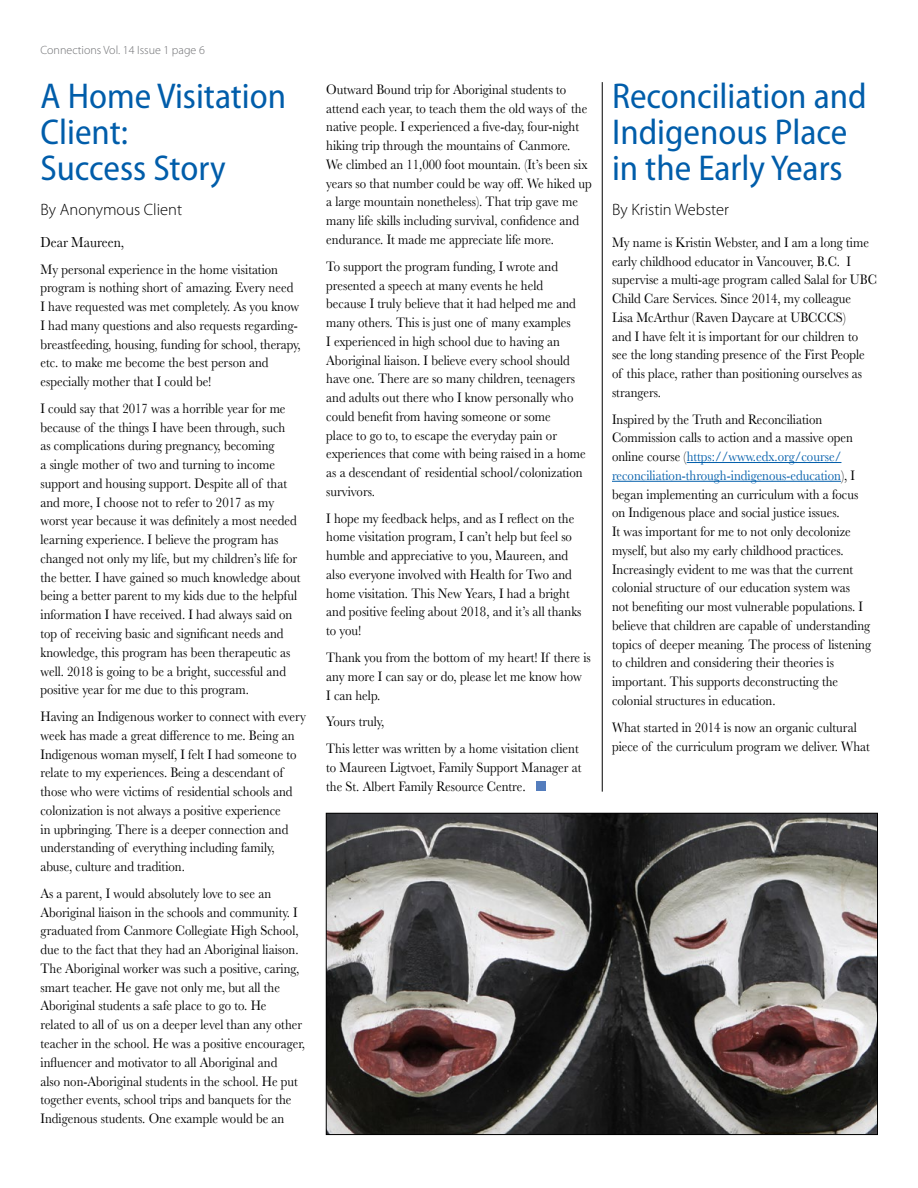
<style>
.page{position:relative;width:918px;height:1188px;background:#fff}
.page>*{position:absolute;margin:0;border:0;box-sizing:border-box;transform-origin:0 0}
.t1{font:semi-condensed 36px/36px "Myriad Pro";color:#005daa}
.t2{font:300 16.5px "Myriad Pro";color:#000}
.t3{font:15px "Baskerville";color:#000;scale:.9 1}
.t4{font:14.25px/18.8px "Baskerville";color:#000;scale:.9 1}
.t5{font:300 12px "Myriad Pro";color:#6d6e71}
.s1{font-size:15px}
.s2{color:#005daa}
</style>
<div class="page">
<div style="left:536px;top:781px;width:10px;height:10px;background:#547dbd"></div>
<hr style="left:687px;top:462px;width:154px;height:1px;background:#005daa">
<hr style="left:612px;top:481px;width:229px;height:1px;background:#005daa">
<img style="left:328px;top:815px;width:548px;height:318px">
<hr style="left:602px;top:82px;width:1px;height:710px;background:#000">
<p class="t5" style="left:40px;top:44px;width:166px">Connections Vol. 14 Issue 1 page 6</p>
<h1 class="t1" style="left:40px;top:79px;width:247px">A Home Visitation<br>Client:<br>Success Story</h1>
<p class="t2" style="left:40px;top:200px;width:143px">By Anonymous Client</p>
<p class="t3" style="left:40px;top:232px;width:95px">Dear Maureen,</p>
<p class="t4" style="left:40px;top:260px;width:291px">My personal experience in the home visitation program is nothing short of amazing. Every need I have requested was met completely. As you know I had many questions and also requests regarding&shy;breastfeeding, housing, funding for school, therapy, etc. to make me become the best person and especially mother that I could be!</p>
<p class="t4" style="left:40px;top:399px;width:291px">I could say that 2017 was a horrible year for me because of the things I have been through, such<br>as complications during pregnancy, becoming<br>a single mother of two and turning to income support and housing support. Despite all of that and more, I choose not to refer to 2017 as my worst year because it was definitely a most needed learning experience. I believe the program has changed not only my life, but my children’s life for the better. I have gained so much knowledge about being a better parent to my kids due to the helpful information I have received. I had always said on top of receiving basic and significant needs and knowledge, this program has been therapeutic as well. 2018 is going to be a bright, successful and positive year for me due to this program.</p>
<p class="t4" style="left:40px;top:707px;width:296px">Having an Indigenous worker to connect with every week has made a great difference to me. Being an Indigenous woman myself, I felt I had someone to relate to my experiences. Being a descendant of those who were victims of residential schools and colonization is not always a positive experience<br>in upbringing. There is a deeper connection and understanding of everything including family, abuse, culture and tradition.</p>
<p class="t4" style="left:40px;top:884px;width:296px">As a parent, I would absolutely love to see an Aboriginal liaison in the schools and community. I graduated from Canmore Collegiate High School, due to the fact that they had an Aboriginal liaison.<br>The Aboriginal worker was such a positive, caring, smart teacher. He gave not only me, but all the Aboriginal students a safe place to go to. He related to all of us on a deeper level than any other teacher in the school. He was a positive encourager, influencer and motivator to all Aboriginal and<br>also non-Aboriginal students in the school. He put together events, school trips and banquets for the Indigenous students. One example would be an</p>
<p class="t4" style="left:326px;top:80px;width:296px">Outward Bound trip for Aboriginal students to attend each year, to teach them the old ways of the native people. I experienced a five-day, four-night hiking trip through the mountains of Canmore.<br>We climbed an 11,000 foot mountain. (It’s been six years so that number could be way off. We hiked up a large mountain nonetheless). That trip gave me many life skills including survival, confidence and endurance. It made me appreciate life more.</p>
<p class="t4" style="left:326px;top:257px;width:290px">To support the program funding, I wrote and presented a speech at many events he held because I truly believe that it had helped me and many others. This is just one of many examples<br>I experienced in high school due to having an Aboriginal liaison. I believe every school should have one. There are so many children, teenagers and adults out there who I know personally who could benefit from having someone or some<br>place to go to, to escape the everyday pain or experiences that come with being raised in a home as a descendant of residential school/colonization survivors.</p>
<p class="t4" style="left:326px;top:509px;width:285px">I hope my feedback helps, and as I reflect on the home visitation program, I can’t help but feel so humble and appreciative to you, Maureen, and also everyone involved with Health for Two and home visitation. This New Years, I had a bright and positive feeling about 2018, and it’s all thanks to you!</p>
<p class="t4" style="left:326px;top:648px;width:296px">Thank you from the bottom of my heart! If there is any more I can say or do, please let me know how<br>I can help.</p>
<p class="t4" style="left:326px;top:709px;width:282px;line-height:26.8px">Yours truly,<br>This letter was written by a home visitation client</p>
<p class="t4" style="left:326px;top:758px;width:285px">to Maureen Ligtvoet, Family Support Manager at the St. Albert Family Resource Centre<span class="s1">.</span></p>
<h1 class="t1" style="left:612px;top:79px;width:256px">Reconciliation and<br>Indigenous Place in the Early Years</h1>
<p class="t2" style="left:612px;top:200px;width:119px">By Kristin Webster</p>
<p class="t4" style="left:612px;top:233px;width:296px">My name is Kristin Webster, and I am a long time early childhood educator in Vancouver, B.C. I supervise a multi-age program called Salal for UBC Child Care Services. Since 2014, my colleague<br>Lisa McArthur (Raven Daycare at UBCCCS)<br>and I have felt it is important for our children to see the long standing presence of the First People of this place, rather than positioning ourselves as strangers.</p>
<p class="t4" style="left:612px;top:410px;width:289px">Inspired by the Truth and Reconciliation Commission calls to action and a massive open online course (<span class="s2">https://www.edx.org/course/ reconciliation-through-indigenous-education</span>), I began implementing an curriculum with a focus on Indigenous place and social justice issues.<br>It was important for me to not only decolonize myself, but also my early childhood practices.<br>Increasingly evident to me was that the current colonial structure of our education system was<br>not benefiting our most vulnerable populations. I believe that children are capable of understanding topics of deeper meaning. The process of listening to children and considering their theories is important. This supports deconstructing the colonial structures in education.</p>
<p class="t4" style="left:612px;top:718px;width:288px">What started in 2014 is now an organic cultural piece of the curriculum program we deliver. What</p>
</div>
